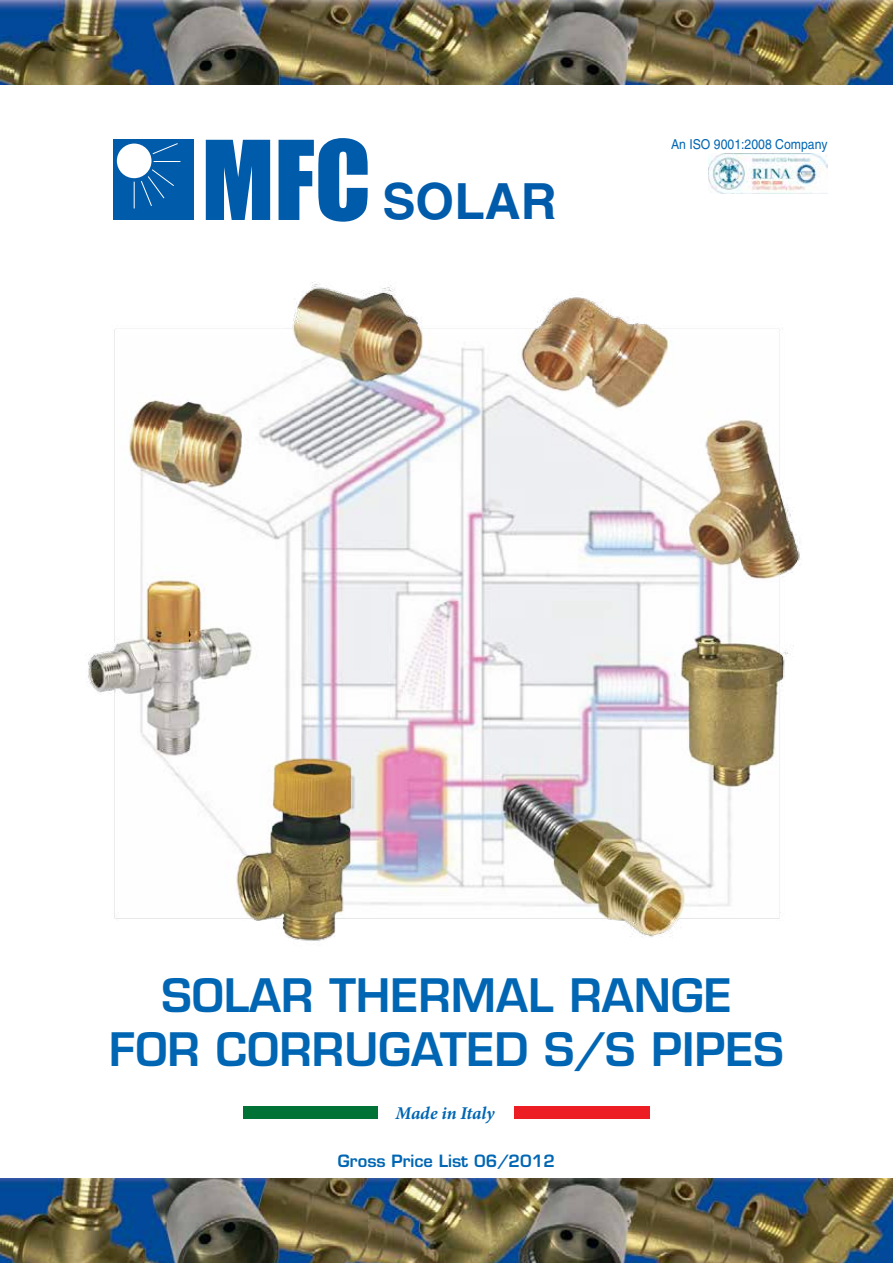
<style>
.page{position:relative;width:893px;height:1263px;background:#fff}
.page>*{position:absolute;margin:0;border:0;box-sizing:border-box;transform-origin:0 0}
.t1{font:700 49.8px "Helvetica LT";color:#005baa}
.t2{font:600 45px/54px "Eurostile LT";color:#0066b3;text-align:center}
.t3{font:italic 700 18px "Minion Pro";letter-spacing:-.01em;color:#0066b3}
.t4{font:600 16.5px "Eurostile LT";color:#0066b3}
.t5{font:13.65px "Helvetica LT";color:#0066b3;scale:.9 1}
.s1{font-family:"Impact";font-weight:400;font-size:101.4px}
</style>
<div class="page">
<img style="left:0;top:0;width:893px;height:84px">
<div style="left:113px;top:140px;width:81px;height:80px;background:#005baa"></div>
<div style="left:117px;top:144px;width:34px;height:34px;background:#fff;border-radius:50%"></div>
<svg style="left:154px;top:161px;width:26px;height:1px"></svg>
<svg style="left:134px;top:169px;width:40px;height:39px"></svg>
<svg style="left:152px;top:143px;width:26px;height:12px"></svg>
<img style="left:0;top:1179px;width:893px;height:84px">
<div style="left:243px;top:1106px;width:136px;height:12px;background:#007236"></div>
<div style="left:514px;top:1106px;width:136px;height:12px;background:#ed1d24"></div>
<img style="left:708px;top:153px;width:119px;height:41px">
<img style="left:88px;top:281px;width:712px;height:660px">
<p class="t1" style="left:202px;top:171px;width:357px"><span class="s1">MFC</span> SOLAR</p>
<p class="t5" style="left:671px;top:136px;width:175px">An ISO 9001:2008 Company</p>
<p class="t2" style="left:109px;top:968px;width:676px">SOLAR THERMAL RANGE<br>FOR CORRUGATED S/S PIPES</p>
<p class="t3" style="left:396px;top:1100px;width:100px">Made in Italy</p>
<p class="t4" style="left:338px;top:1150px;width:219px">Gross Price List 06/2012</p>
</div>
